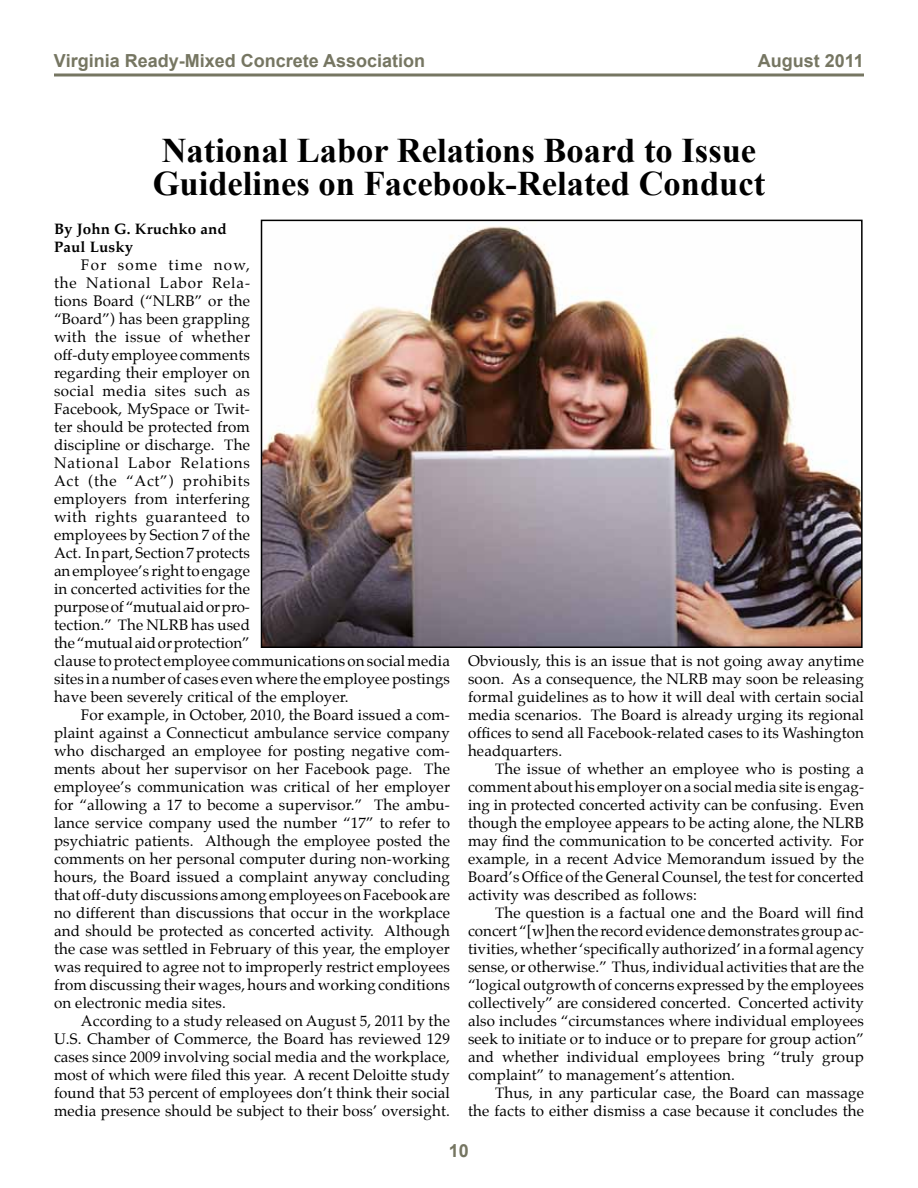
<style>
.page{position:relative;width:918px;height:1188px;background:#fff}
.page>*{position:absolute;margin:0;border:0;box-sizing:border-box;transform-origin:0 0}
.t1{font:700 34.5px/33px "Times New Roman";color:#000}
.t2{font:700 18px "Arial";color:#767662}
.t3{font:15px/18px "Palatino";letter-spacing:.01em;color:#000;text-align:justify}
.t4{font:700 15px/18px "Palatino";letter-spacing:.01em;color:#000}
</style>
<div class="page">
<hr style="left:54px;top:73px;width:810px;height:3px;background:#767662">
<img style="left:264px;top:226px;width:596px;height:419px">
<div style="left:261px;top:220px;width:602px;height:428px;border:2px solid #000"></div>
<p class="t2" style="left:54px;top:49px;width:373px">Virginia Ready-Mixed Concrete Association</p>
<p class="t2" style="left:758px;top:49px;width:108px">August 2011</p>
<h1 class="t1" style="left:153px;top:133px;width:614px">National Labor Relations Board to Issue<br>Guidelines on Facebook-Related Conduct</h1>
<p class="t4" style="left:54px;top:220px;width:174px">By John G. Kruchko and<br>Paul Lusky</p>
<p class="t3" style="left:54px;top:256px;width:398px;text-align:left;text-indent:27px">For some time now,<br>the National Labor Rela-<br>tions Board (“NLRB” or the<br>“Board”) has been grappling<br>with the issue of whether<br>off-duty employee comments<br>regarding their employer on<br>social media sites such as<br>Facebook, MySpace or Twit-<br>ter should be protected from<br>discipline or discharge. The<br>National Labor Relations<br>Act (the “Act”) prohibits<br>employers from interfering<br>with rights guaranteed to<br>employees by Section 7 of the<br>Act. In part, Section 7 protects<br>an employee’s right to engage<br>in concerted activities for the<br>purpose of “mutual aid or pro-<br>tection.” The NLRB has used<br>the “mutual aid or protection”<br>clause to protect employee communications on social media sites in a number of cases even where the employee postings have been severely critical of the employer.</p>
<p class="t3" style="left:54px;top:706px;width:398px;text-indent:27px">For example, in October, 2010, the Board issued a com&shy;plaint against a Connecticut ambulance service company who discharged an employee for posting negative com&shy;ments about her supervisor on her Facebook page. The employee’s communication was critical of her employer for “allowing a 17 to become a supervisor.” The ambu&shy;lance service company used the number “17” to refer to psychiatric patients. Although the employee posted the comments on her personal computer during non-working hours, the Board issued a complaint anyway concluding that off-duty discussions among employees on Facebook are no different than discussions that occur in the workplace and should be protected as concerted activity. Although the case was settled in February of this year, the employer was required to agree not to improperly restrict employees from discussing their wages, hours and working conditions on electronic media sites.</p>
<p class="t3" style="left:54px;top:1012px;width:398px;text-indent:27px">According to a study released on August 5, 2011 by the U.S. Chamber of Commerce, the Board has reviewed 129 cases since 2009 involving social media and the workplace, most of which were filed this year. A recent Deloitte study found that 53 percent of employees don’t think their social media presence should be subject to their boss’ oversight.</p>
<p class="t3" style="left:468px;top:652px;width:398px">Obviously, this is an issue that is not going away anytime soon. As a consequence, the NLRB may soon be releasing formal guidelines as to how it will deal with certain social media scenarios. The Board is already urging its regional offices to send all Facebook-related cases to its Washington headquarters.</p>
<p class="t3" style="left:468px;top:760px;width:398px;text-indent:27px">The issue of whether an employee who is posting a comment about his employer on a social media site is engag&shy;ing in protected concerted activity can be confusing. Even though the employee appears to be acting alone, the NLRB may find the communication to be concerted activity. For example, in a recent Advice Memorandum issued by the Board’s Office of the General Counsel, the test for concerted activity was described as follows:</p>
<p class="t3" style="left:468px;top:904px;width:398px;text-indent:27px">The question is a factual one and the Board will find concert “[w]hen the record evidence demonstrates group ac&shy;tivities, whether ‘specifically authorized’ in a formal agency sense, or otherwise.” Thus, individual activities that are the “logical outgrowth of concerns expressed by the employees collectively” are considered concerted. Concerted activity also includes “circumstances where individual employees seek to initiate or to induce or to prepare for group action” and whether individual employees bring “truly group complaint” to management’s attention.</p>
<p class="t3" style="left:468px;top:1084px;width:398px;text-align:right">Thus, in any particular case, the Board can massage<br>the facts to either dismiss a case because it concludes the</p>
<p class="t2" style="left:449px;top:1139px;width:22px">10</p>
</div>
